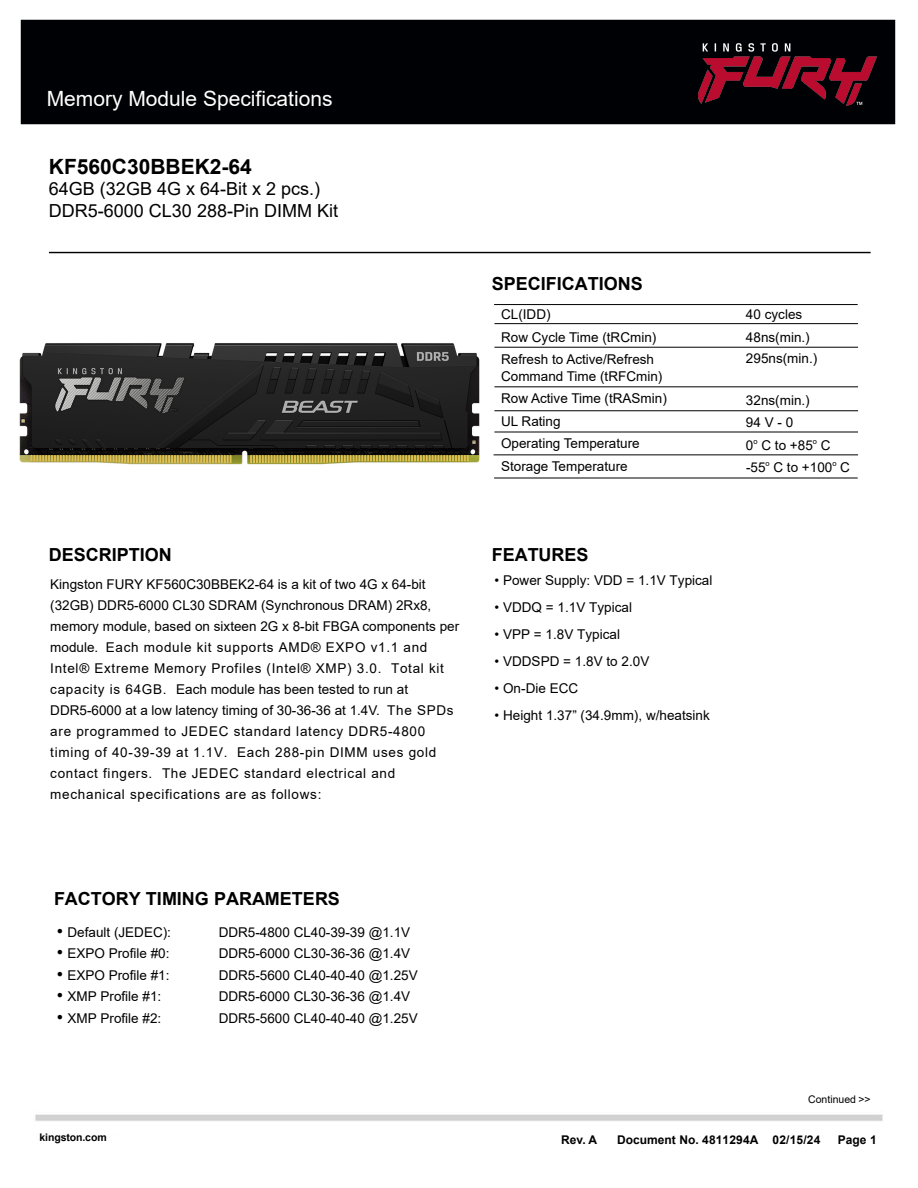
<style>
.page{position:relative;width:918px;height:1188px;background:#fff}
.page>*{position:absolute;margin:0;border:0;box-sizing:border-box;transform-origin:0 0}
.t1{font:21px "Arial";color:#fff}
.t2{font:700 21px "Arial";color:#000}
.t3{font:700 18px "Arial";color:#000}
.t4{font:18px/21.6px "Arial";color:#000}
.t5{font:13.5px/22.5px "Arial";color:#000}
.t6{font:13.5px/21px "Arial";letter-spacing:.05em;color:#000}
.t7{font:700 12px "Arial";color:#000}
.t8{font:700 10.5px "Arial";letter-spacing:-.01em;color:#000}
.t9{font:10.5px "Arial";color:#000}
.s1{font-family:"Times New Roman";font-size:18px}
</style>
<div class="page">
<div style="left:20px;top:19px;width:876px;height:106px;background:#000104"></div>
<img style="left:698px;top:43px;width:179px;height:63px">
<hr style="left:49px;top:252px;width:822px;height:1px;background:#000">
<hr style="left:494px;top:323px;width:364px;height:1px;background:#000">
<hr style="left:494px;top:347px;width:364px;height:1px;background:#000">
<hr style="left:494px;top:386px;width:364px;height:1px;background:#000">
<hr style="left:494px;top:410px;width:364px;height:1px;background:#000">
<hr style="left:494px;top:478px;width:364px;height:1px;background:#000">
<hr style="left:494px;top:432px;width:364px;height:1px;background:#000">
<hr style="left:494px;top:455px;width:364px;height:1px;background:#000">
<hr style="left:494px;top:304px;width:364px;height:1px;background:#000">
<img style="left:19px;top:343px;width:461px;height:122px">
<h1 class="t1" style="left:47px;top:84px;width:287px">Memory Module Specifications</h1>
<h1 class="t2" style="left:49px;top:152px;width:205px">KF560C30BBEK2-64</h1>
<h2 class="t4" style="left:49px;top:178px;width:291px">64GB (32GB 4G x 64-Bit x 2 pcs.)<br>DDR5-6000 CL30 288-Pin DIMM Kit</h2>
<h2 class="t3" style="left:49px;top:542px;width:125px">DESCRIPTION</h2>
<p class="t6" style="left:50px;top:574px;width:410px">Kingston FURY KF560C30BBEK2-64 is a kit of two 4G x 64-bit (32GB) DDR5-6000 CL30 SDRAM (Synchronous DRAM) 2Rx8, memory module, based on sixteen 2G x 8-bit FBGA components per module. Each module kit supports AMD® EXPO v1.1 and Intel® Extreme Memory Profiles (Intel® XMP) 3.0. Total kit capacity is 64GB. Each module has been tested to run at DDR5-6000 at a low latency timing of 30-36-36 at 1.4V. The SPDs are programmed to JEDEC standard latency DDR5-4800 timing of 40-39-39 at 1.1V. Each 288-pin DIMM uses gold contact fingers. The JEDEC standard electrical and mechanical specifications are as follows:</p>
<h2 class="t3" style="left:492px;top:271px;width:152px">SPECIFICATIONS</h2>
<p class="t5" style="left:501px;top:303px;width:157px">CL(IDD)<br>Row Cycle Time (tRCmin)<br>Refresh to Active/Refresh</p>
<p class="t5" style="left:501px;top:365px;width:167px">Command Time (tRFCmin)<br>Row Active Time (tRASmin)<br>UL Rating<br>Operating Temperature<br>Storage Temperature</p>
<h2 class="t3" style="left:492px;top:542px;width:98px">FEATURES</h2>
<p class="t5" style="left:495px;top:568px;width:219px">• Power Supply: VDD = 1.1V Typical</p>
<p class="t5" style="left:495px;top:595px;width:139px">• VDDQ = 1.1V Typical</p>
<p class="t5" style="left:495px;top:622px;width:127px">• VPP = 1.8V Typical</p>
<p class="t5" style="left:495px;top:649px;width:156px">• VDDSPD = 1.8V to 2.0V</p>
<p class="t5" style="left:495px;top:676px;width:85px">• On-Die ECC</p>
<p class="t5" style="left:495px;top:703px;width:217px">• Height 1.37” (34.9mm), w/heatsink</p>
<p class="t5" style="left:746px;top:303px;width:65px">40 cycles<br>48ns(min.)</p>
<p class="t5" style="left:746px;top:347px;width:73px">295ns(min.)</p>
<p class="t5" style="left:746px;top:389px;width:106px">32ns(min.)<br>94 V - 0<br>0<sup>o</sup> C to +85<sup>o</sup> C -55<sup>o</sup> C to +100<sup>o</sup> C</p>
<h2 class="t3" style="left:54px;top:886px;width:288px">FACTORY TIMING PARAMETERS</h2>
<p class="t5" style="left:57px;top:920px;width:116px"><span class="s1">•</span> Default (JEDEC):</p>
<p class="t5" style="left:219px;top:920px;width:193px">DDR5-4800 CL40-39-39 @1.1V</p>
<p class="t5" style="left:57px;top:942px;width:114px"><span class="s1">•</span> EXPO Profile #0:</p>
<p class="t5" style="left:219px;top:942px;width:193px">DDR5-6000 CL30-36-36 @1.4V</p>
<p class="t5" style="left:57px;top:964px;width:114px"><span class="s1">•</span> EXPO Profile #1:</p>
<p class="t5" style="left:219px;top:964px;width:201px">DDR5-5600 CL40-40-40 @1.25V</p>
<p class="t5" style="left:57px;top:985px;width:106px"><span class="s1">•</span> XMP Profile #1:</p>
<p class="t5" style="left:219px;top:985px;width:193px">DDR5-6000 CL30-36-36 @1.4V</p>
<p class="t5" style="left:57px;top:1007px;width:106px"><span class="s1">•</span> XMP Profile #2:</p>
<p class="t5" style="left:219px;top:1007px;width:201px">DDR5-5600 CL40-40-40 @1.25V</p>
<p class="t9" style="left:808px;top:1092px;width:64px">Continued &gt;&gt;</p>
<p class="t8" style="left:39px;top:1129px;width:69px">kingston.com</p>
<p class="t7" style="left:561px;top:1131px;width:38px">Rev. A</p>
<p class="t7" style="left:617px;top:1131px;width:205px">Document No. 4811294A 02/15/24</p>
<p class="t7" style="left:838px;top:1131px;width:40px">Page 1</p>
</div>
